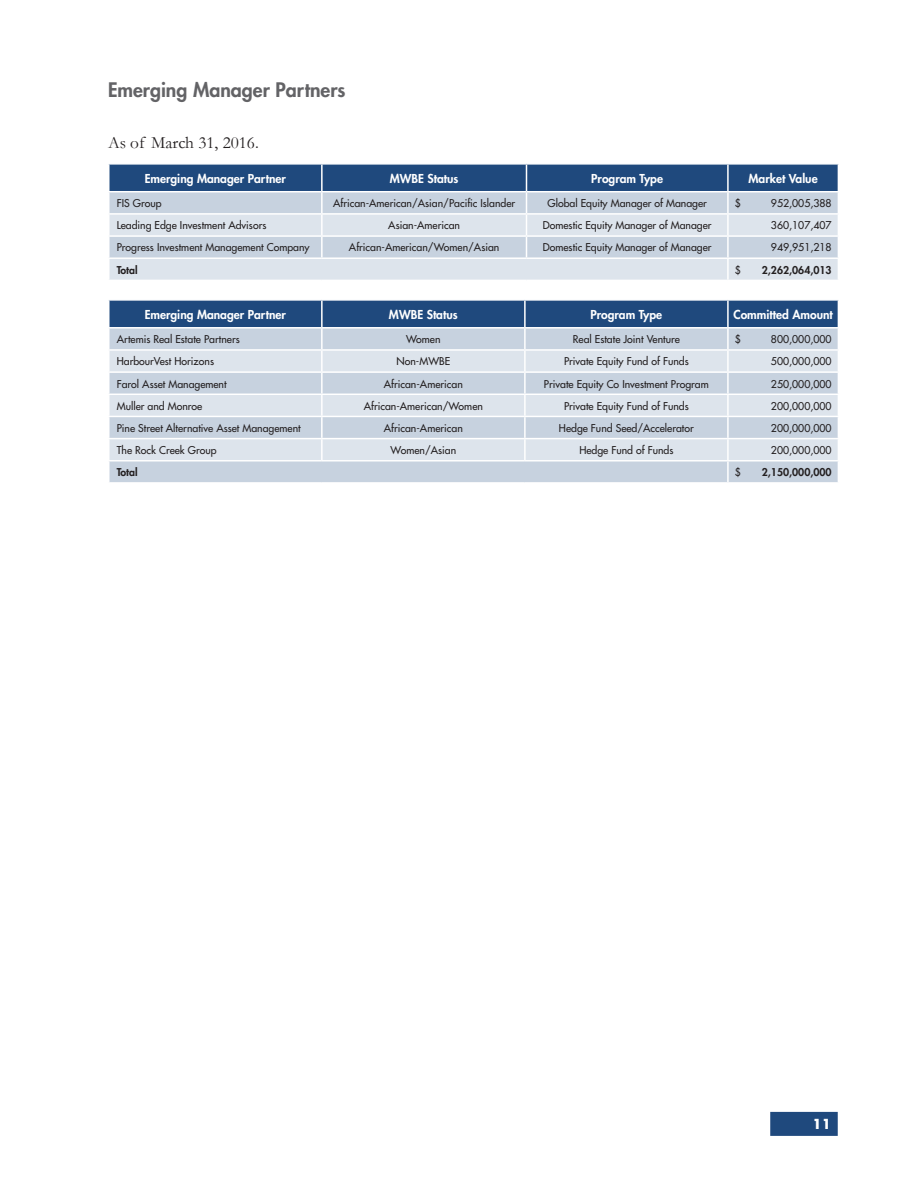
<style>
.page{position:relative;width:918px;height:1188px;background:#fff}
.page>*{position:absolute;margin:0;border:0;box-sizing:border-box;transform-origin:0 0}
.Subhead_1_-_left_ali{font:800 19.5px "Futura Std";color:#636366}
.Body{font:17.25px "Garamond";color:#231f20}
.t1{font:700 13.5px "Futura Std";color:#fff}
.TH{font:800 12px "Futura Std";color:#fff}
.TD_-_Centered{font:500 10.5px "Futura Std";color:#231f20}
.TD_-_Left_Column{font:500 10.5px "Futura Std";color:#231f20}
.TD_-_Right_Column{font:500 10.5px "Futura Std";color:#231f20}
.TD_-_Right_Column-2{font:800 10.5px "Futura Std";color:#231f20}
.TD_-_Left_Column-2{font:800 10.5px "Futura Std";color:#231f20}
</style>
<div class="page">
<div style="left:770px;top:1112px;width:68px;height:24px;background:#1f497d"></div>
<svg style="left:109px;top:164px;width:730px;height:116px;background:#a9bace"></svg>
<hr style="left:108px;top:165px;width:2px;height:26px;background:#fff">
<hr style="left:108px;top:192px;width:2px;height:21px;background:#fff">
<hr style="left:108px;top:215px;width:2px;height:20px;background:#fff">
<hr style="left:108px;top:237px;width:2px;height:20px;background:#fff">
<hr style="left:728px;top:235px;width:111px;height:2px;background:#fff">
<hr style="left:108px;top:259px;width:2px;height:21px;background:#fff">
<hr style="left:728px;top:257px;width:111px;height:2px;background:#fff">
<hr style="left:108px;top:235px;width:214px;height:2px;background:#fff">
<hr style="left:322px;top:235px;width:204px;height:2px;background:#fff">
<hr style="left:526px;top:235px;width:202px;height:2px;background:#fff">
<hr style="left:108px;top:257px;width:214px;height:2px;background:#fff">
<hr style="left:322px;top:257px;width:204px;height:2px;background:#fff">
<hr style="left:526px;top:257px;width:202px;height:2px;background:#fff">
<hr style="left:727px;top:259px;width:2px;height:21px;background:#fff">
<svg style="left:109px;top:300px;width:730px;height:182px;background:#b8c5d6"></svg>
<hr style="left:108px;top:301px;width:2px;height:26px;background:#fff">
<hr style="left:108px;top:329px;width:2px;height:20px;background:#fff">
<hr style="left:108px;top:351px;width:2px;height:20px;background:#fff">
<hr style="left:108px;top:373px;width:2px;height:21px;background:#fff">
<hr style="left:728px;top:371px;width:111px;height:2px;background:#fff">
<hr style="left:108px;top:395px;width:2px;height:21px;background:#fff">
<hr style="left:108px;top:417px;width:2px;height:21px;background:#fff">
<hr style="left:728px;top:416px;width:111px;height:1px;background:#fff">
<hr style="left:108px;top:439px;width:2px;height:21px;background:#fff">
<hr style="left:108px;top:462px;width:2px;height:20px;background:#fff">
<hr style="left:728px;top:460px;width:111px;height:2px;background:#fff">
<hr style="left:108px;top:371px;width:214px;height:2px;background:#fff">
<hr style="left:322px;top:371px;width:203px;height:2px;background:#fff">
<hr style="left:525px;top:371px;width:203px;height:2px;background:#fff">
<hr style="left:108px;top:416px;width:214px;height:1px;background:#fff">
<hr style="left:322px;top:416px;width:203px;height:1px;background:#fff">
<hr style="left:525px;top:416px;width:203px;height:1px;background:#fff">
<hr style="left:108px;top:460px;width:214px;height:2px;background:#fff">
<hr style="left:322px;top:460px;width:203px;height:2px;background:#fff">
<hr style="left:525px;top:460px;width:203px;height:2px;background:#fff">
<hr style="left:727px;top:462px;width:2px;height:20px;background:#fff">
<p class="Subhead_1_-_left_ali" style="left:108px;top:78px;width:239px">Emerging Manager Partners</p>
<p class="Body" style="left:108px;top:132px;width:152px">As of March 31, 2016.</p>
<p class="TH" style="left:145px;top:171px;width:143px">Emerging Manager Partner</p>
<p class="TH" style="left:390px;top:171px;width:70px">MWBE Status</p>
<p class="TH" style="left:591px;top:171px;width:73px">Program Type</p>
<p class="TH" style="left:749px;top:171px;width:71px">Market Value</p>
<p class="TD_-_Left_Column" style="left:117px;top:197px;width:46px">FIS Group</p>
<p class="TD_-_Centered" style="left:333px;top:197px;width:184px">African-American/Asian/Pacific Islander</p>
<p class="TD_-_Centered" style="left:548px;top:197px;width:161px">Global Equity Manager of Manager</p>
<p class="TD_-_Right_Column" style="left:735px;top:197px;width:8px">$</p>
<p class="TD_-_Right_Column" style="left:771px;top:197px;width:62px">952,005,388</p>
<p class="TD_-_Left_Column" style="left:117px;top:219px;width:151px">Leading Edge Investment Advisors</p>
<p class="TD_-_Centered" style="left:388px;top:219px;width:73px">Asian-American</p>
<p class="TD_-_Centered" style="left:543px;top:219px;width:170px">Domestic Equity Manager of Manager</p>
<p class="TD_-_Right_Column" style="left:771px;top:219px;width:62px">360,107,407</p>
<p class="TD_-_Left_Column" style="left:117px;top:241px;width:194px">Progress Investment Management Company</p>
<p class="TD_-_Centered" style="left:349px;top:241px;width:152px">African-American/Women/Asian</p>
<p class="TD_-_Centered" style="left:543px;top:241px;width:170px">Domestic Equity Manager of Manager</p>
<p class="TD_-_Right_Column" style="left:771px;top:241px;width:62px">949,951,218</p>
<p class="TD_-_Left_Column-2" style="left:117px;top:263px;width:22px">Total</p>
<p class="TD_-_Right_Column" style="left:735px;top:263px;width:8px">$</p>
<p class="TD_-_Right_Column-2" style="left:762px;top:263px;width:71px">2,262,064,013</p>
<p class="TH" style="left:145px;top:307px;width:143px">Emerging Manager Partner</p>
<p class="TH" style="left:389px;top:307px;width:70px">MWBE Status</p>
<p class="TH" style="left:590px;top:307px;width:73px">Program Type</p>
<p class="TH" style="left:733px;top:307px;width:101px">Committed Amount</p>
<p class="TD_-_Left_Column" style="left:117px;top:333px;width:125px">Artemis Real Estate Partners</p>
<p class="TD_-_Centered" style="left:406px;top:333px;width:36px">Women</p>
<p class="TD_-_Centered" style="left:573px;top:333px;width:108px">Real Estate Joint Venture</p>
<p class="TD_-_Right_Column" style="left:735px;top:333px;width:8px">$</p>
<p class="TD_-_Right_Column" style="left:771px;top:333px;width:62px">800,000,000</p>
<p class="TD_-_Left_Column" style="left:117px;top:355px;width:99px">HarbourVest Horizons</p>
<p class="TD_-_Centered" style="left:397px;top:355px;width:55px">Non-MWBE</p>
<p class="TD_-_Centered" style="left:564px;top:355px;width:126px">Private Equity Fund of Funds</p>
<p class="TD_-_Right_Column" style="left:771px;top:355px;width:62px">500,000,000</p>
<p class="TD_-_Left_Column" style="left:117px;top:377px;width:111px">Farol Asset Management</p>
<p class="TD_-_Centered" style="left:384px;top:377px;width:80px">African-American</p>
<p class="TD_-_Centered" style="left:544px;top:377px;width:166px">Private Equity Co Investment Program</p>
<p class="TD_-_Right_Column" style="left:771px;top:377px;width:62px">250,000,000</p>
<p class="TD_-_Left_Column" style="left:117px;top:399px;width:87px">Muller and Monroe</p>
<p class="TD_-_Centered" style="left:364px;top:399px;width:121px">African-American/Women</p>
<p class="TD_-_Centered" style="left:564px;top:399px;width:126px">Private Equity Fund of Funds</p>
<p class="TD_-_Right_Column" style="left:771px;top:399px;width:62px">200,000,000</p>
<p class="TD_-_Left_Column" style="left:117px;top:421px;width:186px">Pine Street Alternative Asset Management</p>
<p class="TD_-_Centered" style="left:384px;top:421px;width:80px">African-American</p>
<p class="TD_-_Centered" style="left:559px;top:421px;width:136px">Hedge Fund Seed/Accelerator</p>
<p class="TD_-_Right_Column" style="left:771px;top:421px;width:62px">200,000,000</p>
<p class="TD_-_Left_Column" style="left:117px;top:444px;width:101px">The Rock Creek Group</p>
<p class="TD_-_Centered" style="left:391px;top:444px;width:67px">Women/Asian</p>
<p class="TD_-_Centered" style="left:579px;top:444px;width:96px">Hedge Fund of Funds</p>
<p class="TD_-_Right_Column" style="left:771px;top:444px;width:62px">200,000,000</p>
<p class="TD_-_Left_Column-2" style="left:117px;top:466px;width:22px">Total</p>
<p class="TD_-_Right_Column" style="left:735px;top:466px;width:8px">$</p>
<p class="TD_-_Right_Column-2" style="left:762px;top:466px;width:71px">2,150,000,000</p>
<p class="t1" style="left:812px;top:1115px;width:20px">11</p>
</div>
